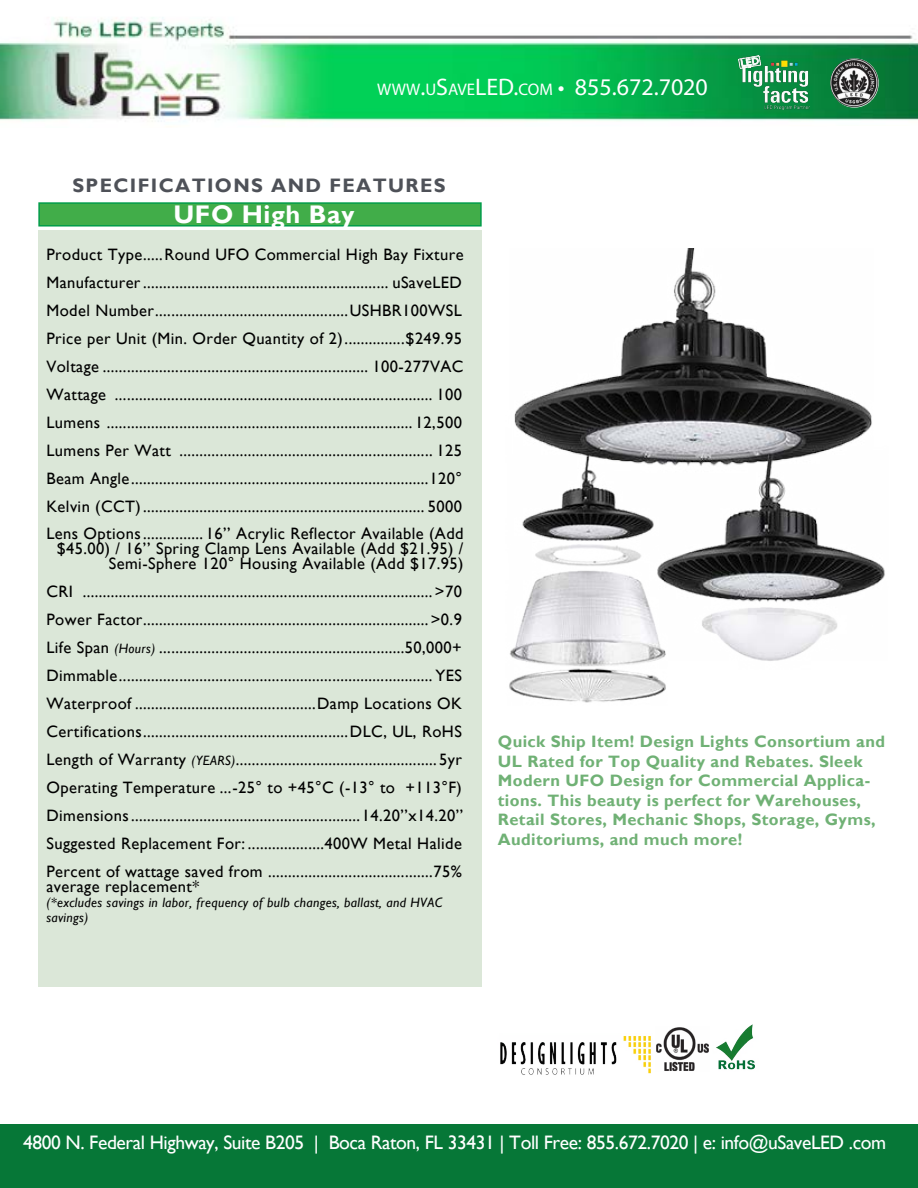
<style>
.page{position:relative;width:918px;height:1188px;background:#fff}
.page>*{position:absolute;margin:0;border:0;box-sizing:border-box;transform-origin:0 0}
.t1{font:700 25.5px "Gill Sans";letter-spacing:.025em;color:#fff}
.t2{font:24px "Myriad Pro";color:#fff}
.t3{font:19.5px "Gill Sans";letter-spacing:-.02em;color:#fff}
.t4{font:700 19.5px "Gill Sans";letter-spacing:.07em;color:#4e5158}
.t5{font:16.5px/27.9px "Gill Sans";letter-spacing:.025em;color:#000;text-align:justify}
.t6{font:700 16.5px/19.5px "Gill Sans";letter-spacing:.025em;color:#70b175}
.t7{font:italic 13.5px/15px "Gill Sans";letter-spacing:.025em;color:#000}
.s1{font-size:16.8px}
.s2{font-style:italic;font-size:13.5px}
</style>
<div class="page">
<div style="left:38px;top:230px;width:444px;height:757px;background:#dbe7d8"></div>
<div style="left:38px;top:202px;width:444px;height:25px;background:#41ad49;border:2px solid #019c49"></div>
<div style="left:0;top:1124px;width:918px;height:64px;background:#067737"></div>
<img style="left:0;top:17px;width:918px;height:105px">
<img style="left:738px;top:55px;width:72px;height:55px">
<img style="left:830px;top:58px;width:49px;height:50px;border-radius:25px">
<img style="left:716px;top:1025px;width:39px;height:45px">
<img style="left:656px;top:1027px;width:53px;height:44px">
<img style="left:500px;top:1036px;width:151px;height:39px">
<img style="left:509px;top:248px;width:376px;height:455px">
<h2 class="t2" style="left:377px;top:72px;width:332px"><span class="s1">WWW</span>.<span class="s1">U</span>S<span class="s1">AVE</span>LED.<span class="s1">COM</span> • 855.672.7020</h2>
<p class="t4" style="left:72px;top:173px;width:375px">SPECIFICATIONS AND FEATURES</p>
<h1 class="t1" style="left:173px;top:199px;width:183px">UFO High Bay</h1>
<p class="t5" style="left:46px;top:241px;width:419px">Product Type.....Round UFO Commercial High Bay Fixture Manufacturer............................................................. uSaveLED Model Number................................................USHBR100WSL Price per Unit (Min. Order Quantity of 2)...............$249.95<br>Voltage .................................................................. 100-277VAC Wattage ............................................................................... 100<br>Lumens ............................................................................ 12,500<br>Lumens Per Watt ............................................................... 125<br>Beam Angle..........................................................................120° Kelvin (CCT)...................................................................... 5000<br>Lens Options............... 16’’ Acrylic Reflector Available (Add</p>
<p class="t5" style="left:57px;top:542px;width:408px;line-height:15px;text-align:right">$45.00) / 16’’ Spring Clamp Lens Available (Add $21.95) /<br>Semi-Sphere 120° Housing Available (Add $17.95)</p>
<p class="t5" style="left:46px;top:578px;width:419px">CRI ....................................................................................... &gt;70<br>Power Factor.......................................................................&gt;0.9<br>Life Span <span class="s2">(Hours)</span> .............................................................50,000+ Dimmable.............................................................................. YES Waterproof .............................................Damp Locations OK Certifications...................................................DLC, UL, RoHS Length of Warranty <span class="s2">(YEARS)</span>.................................................. 5yr Operating Temperature ...-25° to +45°C (-13° to +113°F)<br>Dimensions.........................................................14.20’’x14.20’’ Suggested Replacement For: ...................400W Metal Halide Percent of wattage saved from .........................................75%</p>
<p class="t5" style="left:46px;top:873px;width:154px">average replacement*</p>
<p class="t7" style="left:46px;top:895px;width:397px">(*excludes savings in labor, frequency of bulb changes, ballast, and HVAC savings)</p>
<p class="t6" style="left:498px;top:733px;width:389px">Quick Ship Item! Design Lights Consortium and UL Rated for Top Quality and Rebates. Sleek Modern UFO Design for Commercial Applica&shy;tions. This beauty is perfect for Warehouses, Retail Stores, Mechanic Shops, Storage, Gyms, Auditoriums, and much more!</p>
<p class="t3" style="left:23px;top:1131px;width:865px">4800 N. Federal Highway, Suite B205 | Boca Raton, FL 33431 | Toll Free: 855.672.7020 | e: info@uSaveLED .com</p>
</div>
